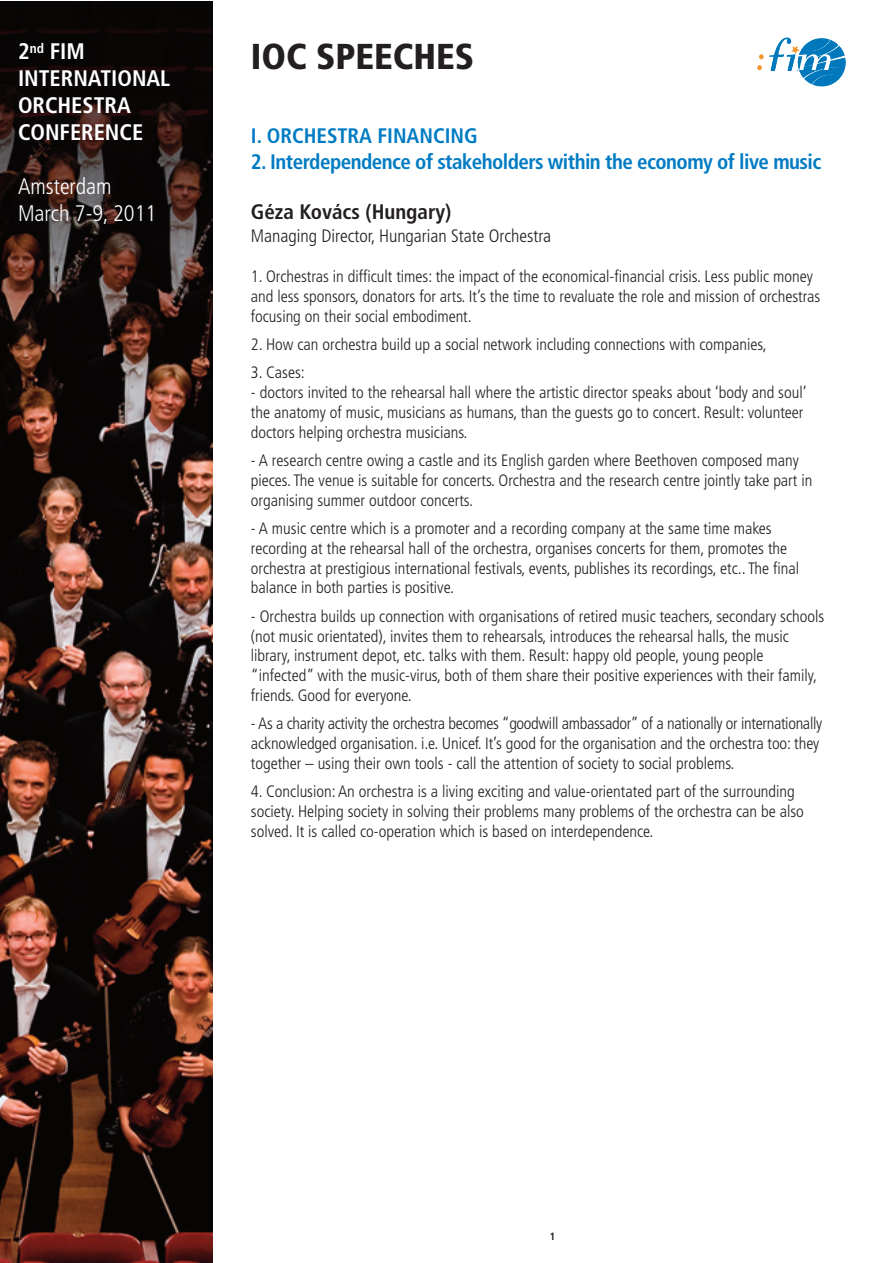
<style>
.page{position:relative;width:893px;height:1263px;background:#fff}
.page>*{position:absolute;margin:0;border:0;box-sizing:border-box;transform-origin:0 0}
.t1{font:900 condensed 36px "Frutiger";color:#231f20}
.t2{font:700 condensed 22.5px/27px "Frutiger";color:#fff}
.t3{font:300 condensed 22.5px/27px "Frutiger";color:#fff}
.t4{font:700 condensed 21px "Frutiger";letter-spacing:-.025em;color:#007bc3}
.t5{font:700 condensed 21px "Frutiger";color:#007bc3}
.t6{font:700 condensed 21px "Frutiger";color:#231f20}
.t7{font:300 condensed 18px "Frutiger";color:#231f20}
.t8{font:300 condensed 16.5px/19.8px "Frutiger";color:#231f20}
.t9{font:700 condensed 10.5px "Frutiger";color:#231f20}
</style>
<div class="page">
<img style="left:0;top:1px;width:213px;height:1262px">
<svg style="left:757px;top:37px;width:89px;height:49px"></svg>
<h2 class="t2" style="left:18px;top:38px;width:154px">2<sup>nd</sup> FIM<br>INTERNATIONAL<br>ORCHESTRA<br>CONFERENCE</h2>
<h2 class="t3" style="left:18px;top:173px;width:140px">Amsterdam<br>March 7-9, 2011</h2>
<h1 class="t1" style="left:251px;top:35px;width:225px">IOC SPEECHES</h1>
<p class="t5" style="left:251px;top:124px;width:228px">I. ORCHESTRA FINANCING</p>
<p class="t4" style="left:251px;top:149px;width:572px">2. Interdependence of stakeholders within the economy of live music</p>
<p class="t6" style="left:251px;top:199px;width:202px">Géza Kovács (Hungary)</p>
<p class="t7" style="left:251px;top:225px;width:302px">Managing Director, Hungarian State Orchestra</p>
<p class="t8" style="left:251px;top:267px;width:571px">1. Orchestras in difficult times: the impact of the economical-financial crisis. Less public money and less sponsors, donators for arts. It’s the time to revaluate the role and mission of orchestras focusing on their social embodiment.</p>
<p class="t8" style="left:251px;top:335px;width:517px">2. How can orchestra build up a social network including connections with companies,</p>
<p class="t8" style="left:251px;top:363px;width:55px">3. Cases:</p>
<p class="t8" style="left:251px;top:383px;width:557px">- doctors invited to the rehearsal hall where the artistic director speaks about ‘body and soul’ the anatomy of music, musicians as humans, than the guests go to concert. Result: volunteer doctors helping orchestra musicians.</p>
<p class="t8" style="left:251px;top:451px;width:563px">- A research centre owing a castle and its English garden where Beethoven composed many pieces. The venue is suitable for concerts. Orchestra and the research centre jointly take part in organising summer outdoor concerts.</p>
<p class="t8" style="left:251px;top:519px;width:550px">- A music centre which is a promoter and a recording company at the same time makes recording at the rehearsal hall of the orchestra, organises concerts for them, promotes the orchestra at prestigious international festivals, events, publishes its recordings, etc.. The final balance in both parties is positive.</p>
<p class="t8" style="left:251px;top:606px;width:575px">- Orchestra builds up connection with organisations of retired music teachers, secondary schools (not music orientated), invites them to rehearsals, introduces the rehearsal halls, the music library, instrument depot, etc. talks with them. Result: happy old people, young people “infected” with the music-virus, both of them share their positive experiences with their family, friends. Good for everyone.</p>
<p class="t8" style="left:251px;top:714px;width:573px">- As a charity activity the orchestra becomes “goodwill ambassador” of a nationally or internationally acknowledged organisation. i.e. Unicef. It’s good for the organisation and the orchestra too: they together – using their own tools - call the attention of society to social problems.</p>
<p class="t8" style="left:251px;top:782px;width:555px">4. Conclusion: An orchestra is a living exciting and value-orientated part of the surrounding society. Helping society in solving their problems many problems of the orchestra can be also solved. It is called co-operation which is based on interdependence.</p>
<p class="t9" style="left:550px;top:1230px;width:7px">1</p>
</div>
